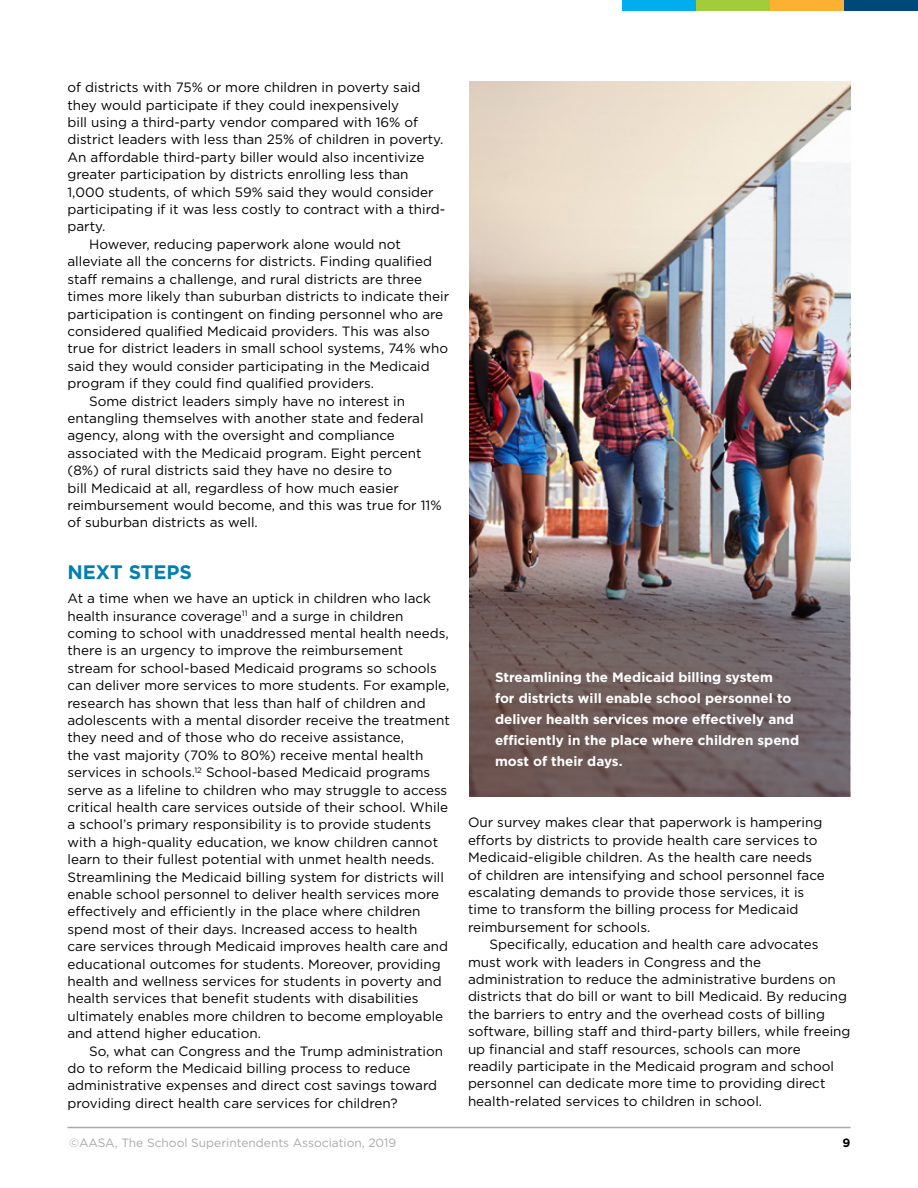
<style>
.page{position:relative;width:918px;height:1188px;background:#fff}
.page>*{position:absolute;margin:0;border:0;box-sizing:border-box;transform-origin:0 0}
.t1{font:700 19.5px "Gotham";color:#0080b0}
.t2{font:13.5px/17.4px "Gotham";color:#000}
.t3{font:700 13.5px/21px "Gotham";color:#fff}
.t4{font:12px "Gotham";color:#a7a9ac}
.t5{font:700 12px "Gotham";color:#000}
</style>
<div class="page">
<img style="left:470px;top:81px;width:380px;height:465px">
<svg style="left:470px;top:546px;width:380px;height:250px;background:#746565"></svg>
<div style="left:844px;top:0;width:74px;height:10px;background:#00477a"></div>
<div style="left:770px;top:0;width:74px;height:10px;background:#fcb133"></div>
<div style="left:696px;top:0;width:74px;height:10px;background:#a2cc3a"></div>
<div style="left:622px;top:0;width:74px;height:10px;background:#00aeef"></div>
<hr style="left:68px;top:1127px;width:782px;height:1px;background:#a7a9ac">
<p class="t2" style="left:68px;top:79px;width:354px">of districts with 75% or more children in poverty said</p>
<p class="t2" style="left:68px;top:96px;width:333px">they would participate if they could inexpensively</p>
<p class="t2" style="left:68px;top:113px;width:352px">bill using a third-party vendor compared with 16% of</p>
<p class="t2" style="left:68px;top:131px;width:377px">district leaders with less than 25% of children in poverty.</p>
<p class="t2" style="left:68px;top:148px;width:358px">An affordable third-party biller would also incentivize</p>
<p class="t2" style="left:68px;top:166px;width:343px">greater participation by districts enrolling less than</p>
<p class="t2" style="left:68px;top:183px;width:368px">1,000 students, of which 59% said they would consider</p>
<p class="t2" style="left:68px;top:200px;width:379px">participating if it was less costly to contract with a third-</p>
<p class="t2" style="left:68px;top:218px;width:39px">party.</p>
<p class="t2" style="left:89px;top:235px;width:313px">However, reducing paperwork alone would not</p>
<p class="t2" style="left:68px;top:253px;width:366px">alleviate all the concerns for districts. Finding qualified</p>
<p class="t2" style="left:68px;top:270px;width:356px">staff remains a challenge, and rural districts are three</p>
<p class="t2" style="left:68px;top:287px;width:383px">times more likely than suburban districts to indicate their</p>
<p class="t2" style="left:68px;top:305px;width:377px">participation is contingent on finding personnel who are</p>
<p class="t2" style="left:68px;top:322px;width:364px">considered qualified Medicaid providers. This was also</p>
<p class="t2" style="left:68px;top:340px;width:382px">true for district leaders in small school systems, 74% who</p>
<p class="t2" style="left:68px;top:357px;width:364px">said they would consider participating in the Medicaid</p>
<p class="t2" style="left:68px;top:374px;width:308px">program if they could find qualified providers.</p>
<p class="t2" style="left:89px;top:392px;width:317px">Some district leaders simply have no interest in</p>
<p class="t2" style="left:68px;top:409px;width:358px">entangling themselves with another state and federal</p>
<p class="t2" style="left:68px;top:427px;width:329px">agency, along with the oversight and compliance</p>
<p class="t2" style="left:68px;top:444px;width:355px">associated with the Medicaid program. Eight percent</p>
<p class="t2" style="left:68px;top:461px;width:326px">(8%) of rural districts said they have no desire to</p>
<p class="t2" style="left:68px;top:479px;width:333px">bill Medicaid at all, regardless of how much easier</p>
<p class="t2" style="left:68px;top:496px;width:376px">reimbursement would become, and this was true for 11%</p>
<p class="t2" style="left:68px;top:514px;width:192px">of suburban districts as well.</p>
<h1 class="t1" style="left:68px;top:561px;width:126px">NEXT STEPS</h1>
<p class="t2" style="left:67px;top:589px;width:384px">At a time when we have an uptick in children who lack health insurance coverage<sup>11</sup> and a surge in children coming to school with unaddressed mental health needs, there is an urgency to improve the reimbursement stream for school-based Medicaid programs so schools can deliver more services to more students. For example, research has shown that less than half of children and adolescents with a mental disorder receive the treatment they need and of those who do receive assistance,<br>the vast majority (70% to 80%) receive mental health services in schools.<sup>12</sup> School-based Medicaid programs serve as a lifeline to children who may struggle to access critical health care services outside of their school. While a school’s primary responsibility is to provide students with a high-quality education, we know children cannot learn to their fullest potential with unmet health needs.<br>Streamlining the Medicaid billing system for districts will enable school personnel to deliver health services more effectively and efficiently in the place where children spend most of their days. Increased access to health<br>care services through Medicaid improves health care and educational outcomes for students. Moreover, providing health and wellness services for students in poverty and health services that benefit students with disabilities ultimately enables more children to become employable and attend higher education.</p>
<p class="t2" style="left:67px;top:1042px;width:377px;text-indent:22px">So, what can Congress and the Trump administration do to reform the Medicaid billing process to reduce administrative expenses and direct cost savings toward providing direct health care services for children?</p>
<p class="t3" style="left:495px;top:666px;width:306px">Streamlining the Medicaid billing system<br>for districts will enable school personnel to deliver health services more effectively and efficiently in the place where children spend most of their days.</p>
<p class="t2" style="left:468px;top:814px;width:358px">Our survey makes clear that paperwork is hampering efforts by districts to provide health care services to Medicaid-eligible children. As the health care needs of children are intensifying and school personnel face escalating demands to provide those services, it is time to transform the billing process for Medicaid reimbursement for schools.</p>
<p class="t2" style="left:468px;top:935px;width:384px;text-indent:22px">Specifically, education and health care advocates must work with leaders in Congress and the administration to reduce the administrative burdens on districts that do bill or want to bill Medicaid. By reducing the barriers to entry and the overhead costs of billing software, billing staff and third-party billers, while freeing up financial and staff resources, schools can more<br>readily participate in the Medicaid program and school personnel can dedicate more time to providing direct health-related services to children in school.</p>
<p class="t4" style="left:69px;top:1136px;width:329px">©AASA, The School Superintendents Association, 2019</p>
<p class="t5" style="left:843px;top:1136px;width:9px">9</p>
</div>
